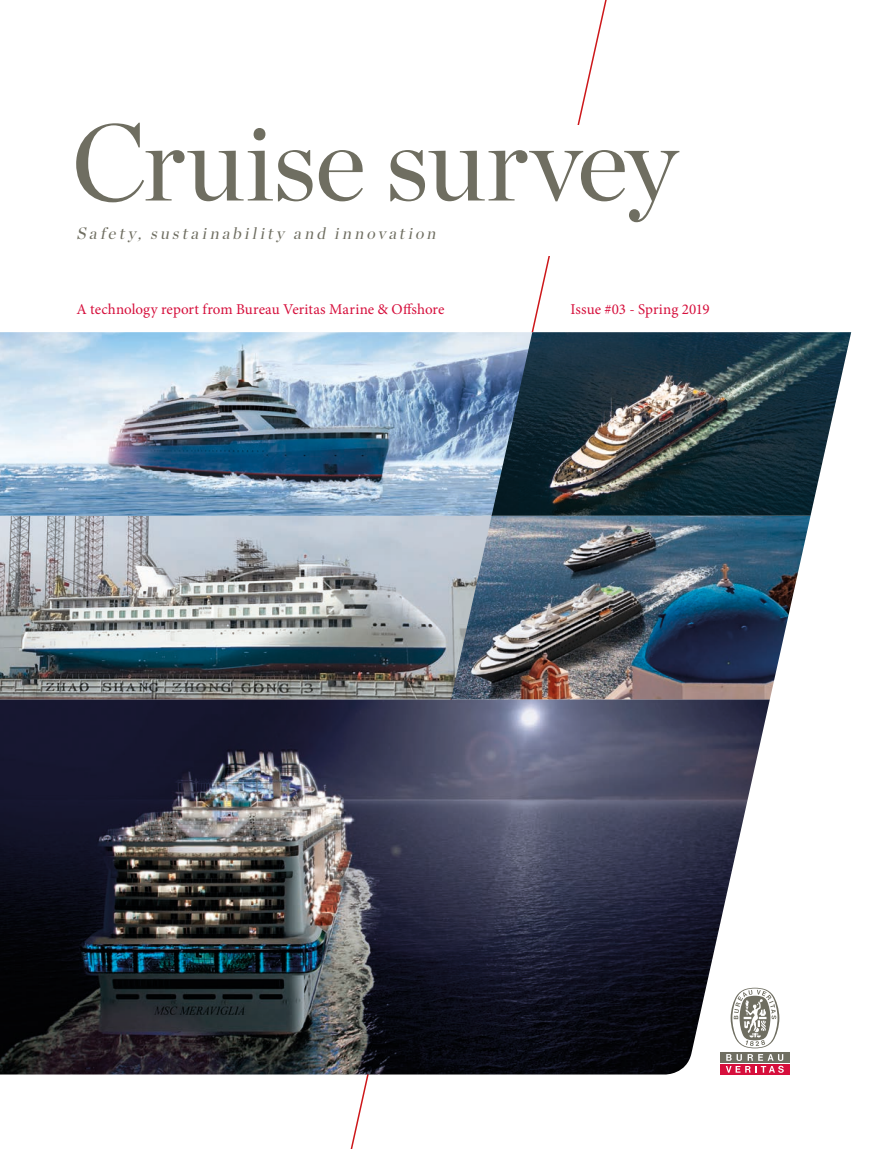
<style>
.page{position:relative;width:893px;height:1149px;background:#fff}
.page>*{position:absolute;margin:0;border:0;box-sizing:border-box;transform-origin:0 0}
.t1{font:108px "Chronicle Display";letter-spacing:-.015em;color:#6f6e61}
.t2{font:italic 16.5px "Chronicle Display";color:#6f6e61}
.t3{font:15px "Minion Pro";color:#d60f3c}
</style>
<div class="page">
<div style="left:720px;top:1051px;width:70px;height:11px;background:#6f6e61"></div>
<div style="left:720px;top:1063px;width:70px;height:11px;background:#d60f3c"></div>
<svg style="left:770px;top:992px;width:14px;height:80px"></svg>
<img style="left:0;top:699px;width:770px;height:375px">
<img style="left:0;top:515px;width:451px;height:184px">
<img style="left:0;top:332px;width:492px;height:183px">
<img style="left:451px;top:515px;width:360px;height:184px">
<img style="left:492px;top:332px;width:359px;height:183px">
<h1 class="t1" style="left:71px;top:80px;width:608px">Cruise survey</h1>
<p class="t2" style="left:77px;top:221px;width:365px">Safety, sustainability and innovation</p>
<p class="t3" style="left:77px;top:299px;width:369px">A technology report from Bureau Veritas Marine &amp; Offshore</p>
<p class="t3" style="left:570px;top:299px;width:141px">Issue #03 - Spring 2019</p>
</div>
